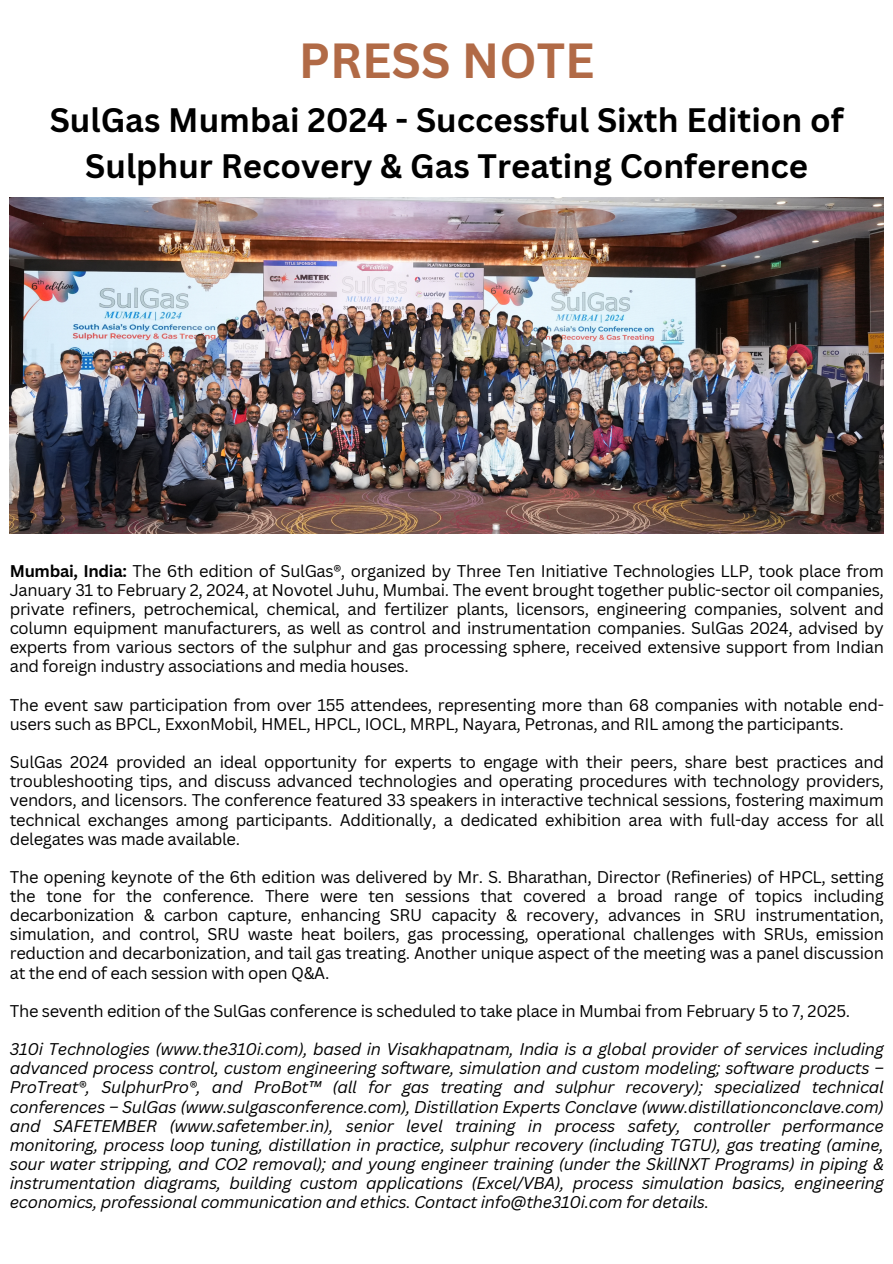
<style>
.page{position:relative;width:893px;height:1264px;background:#fff}
.page>*{position:absolute;margin:0;border:0;box-sizing:border-box;transform-origin:0 0}
.t1{font:700 48px "Canva Sans";color:#b16a46}
.t2{font:700 33px/46.2px "Canva Sans";color:#000;text-align:center}
.t3{font:16.5px/19.2px "Canva Sans";letter-spacing:-.02em;color:#000;text-align:justify}
.t4{font:italic 16.5px/19.2px "Canva Sans";letter-spacing:-.02em;color:#000;text-align:justify}
.s1{font-weight:700}
</style>
<div class="page">
<img style="left:10px;top:198px;width:873px;height:335px">
<h1 class="t1" style="left:299px;top:27px;width:297px">PRESS NOTE</h1>
<h2 class="t2" style="left:50px;top:96px;width:795px">SulGas Mumbai 2024 - Successful Sixth Edition of<br>Sulphur Recovery &amp; Gas Treating Conference</h2>
<p class="t3" style="left:10px;top:561px;width:875px"><span class="s1">Mumbai, India:</span> The 6th edition of SulGas®, organized by Three Ten Initiative Technologies LLP, took place from January 31 to February 2, 2024, at Novotel Juhu, Mumbai. The event brought together public-sector oil companies, private refiners, petrochemical, chemical, and fertilizer plants, licensors, engineering companies, solvent and column equipment manufacturers, as well as control and instrumentation companies. SulGas 2024, advised by experts from various sectors of the sulphur and gas processing sphere, received extensive support from Indian and foreign industry associations and media houses.</p>
<p class="t3" style="left:10px;top:694px;width:875px">The event saw participation from over 155 attendees, representing more than 68 companies with notable end&shy;users such as BPCL, ExxonMobil, HMEL, HPCL, IOCL, MRPL, Nayara, Petronas, and RIL among the participants.</p>
<p class="t3" style="left:10px;top:752px;width:875px">SulGas 2024 provided an ideal opportunity for experts to engage with their peers, share best practices and troubleshooting tips, and discuss advanced technologies and operating procedures with technology providers, vendors, and licensors. The conference featured 33 speakers in interactive technical sessions, fostering maximum technical exchanges among participants. Additionally, a dedicated exhibition area with full-day access for all delegates was made available.</p>
<p class="t3" style="left:10px;top:867px;width:875px">The opening keynote of the 6th edition was delivered by Mr. S. Bharathan, Director (Refineries) of HPCL, setting the tone for the conference. There were ten sessions that covered a broad range of topics including decarbonization &amp; carbon capture, enhancing SRU capacity &amp; recovery, advances in SRU instrumentation, simulation, and control, SRU waste heat boilers, gas processing, operational challenges with SRUs, emission reduction and decarbonization, and tail gas treating. Another unique aspect of the meeting was a panel discussion at the end of each session with open Q&amp;A.</p>
<p class="t3" style="left:10px;top:1000px;width:841px">The seventh edition of the SulGas conference is scheduled to take place in Mumbai from February 5 to 7, 2025.</p>
<p class="t4" style="left:10px;top:1039px;width:875px">310i Technologies (www.the310i.com), based in Visakhapatnam, India is a global provider of services including advanced process control, custom engineering software, simulation and custom modeling; software products – ProTreat®, SulphurPro®, and ProBot™ (all for gas treating and sulphur recovery); specialized technical conferences – SulGas (www.sulgasconference.com), Distillation Experts Conclave (www.distillationconclave.com) and SAFETEMBER (www.safetember.in), senior level training in process safety, controller performance monitoring, process loop tuning, distillation in practice, sulphur recovery (including TGTU), gas treating (amine, sour water stripping, and CO2 removal); and young engineer training (under the SkillNXT Programs) in piping &amp; instrumentation diagrams, building custom applications (Excel/VBA), process simulation basics, engineering economics, professional communication and ethics. Contact info@the310i.com for details.</p>
</div>
